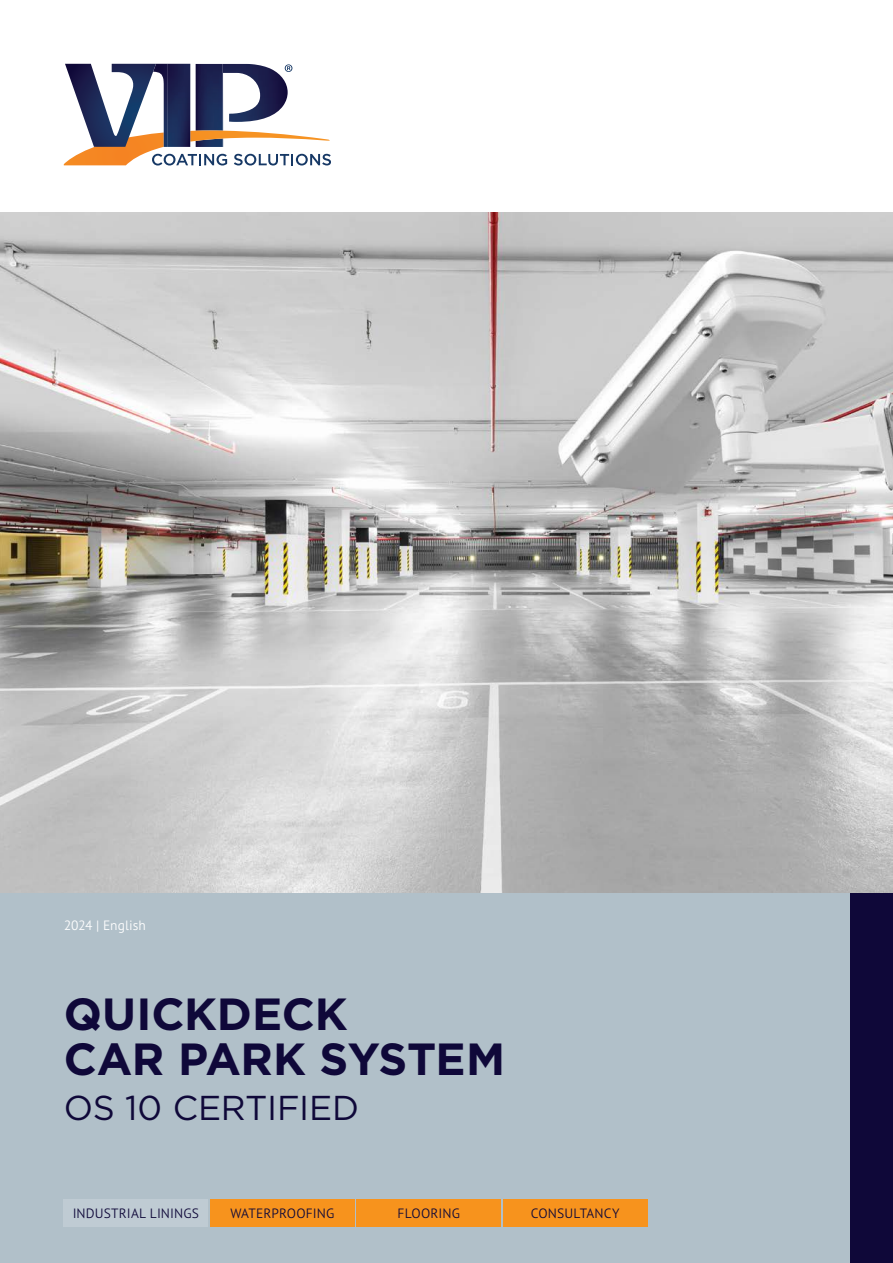
<style>
.page{position:relative;width:893px;height:1263px;background:#fff}
.page>*{position:absolute;margin:0;border:0;box-sizing:border-box;transform-origin:0 0}
.t1{font:700 45px/45px "Gotham";letter-spacing:-.005em;color:#0f0839}
.t2{font:34.5px "Gotham";letter-spacing:-.01em;color:#0f0839}
.t3{font:300 13.5px "PT Sans Pro";letter-spacing:.005em;color:#0f0839}
.t4{font:300 13.5px "PT Sans Pro";letter-spacing:-.005em;color:#fff}
</style>
<div class="page">
<img style="left:0;top:213px;width:893px;height:680px">
<svg style="left:64px;top:64px;width:267px;height:101px"></svg>
<div style="left:0;top:893px;width:893px;height:370px;background:#b1c0c9"></div>
<div style="left:850px;top:893px;width:43px;height:370px;background:#0f0839"></div>
<div style="left:64px;top:1199px;width:144px;height:27px;background:#bfcbd3"></div>
<div style="left:210px;top:1199px;width:144px;height:27px;background:#f7931d"></div>
<div style="left:357px;top:1199px;width:144px;height:27px;background:#f7931d"></div>
<div style="left:503px;top:1199px;width:144px;height:27px;background:#f7931d"></div>
<p class="t4" style="left:64px;top:916px;width:84px">2024 | English</p>
<p class="t1" style="left:64px;top:991px;width:443px">QUICKDECK<br>CAR PARK SYSTEM</p>
<p class="t2" style="left:64px;top:1086px;width:297px">OS 10 CERTIFIED</p>
<p class="t3" style="left:73px;top:1204px;width:128px">INDUSTRIAL LININGS</p>
<p class="t3" style="left:230px;top:1204px;width:105px">WATERPROOFING</p>
<p class="t3" style="left:398px;top:1204px;width:64px">FLOORING</p>
<p class="t3" style="left:531px;top:1204px;width:90px">CONSULTANCY</p>
</div>
